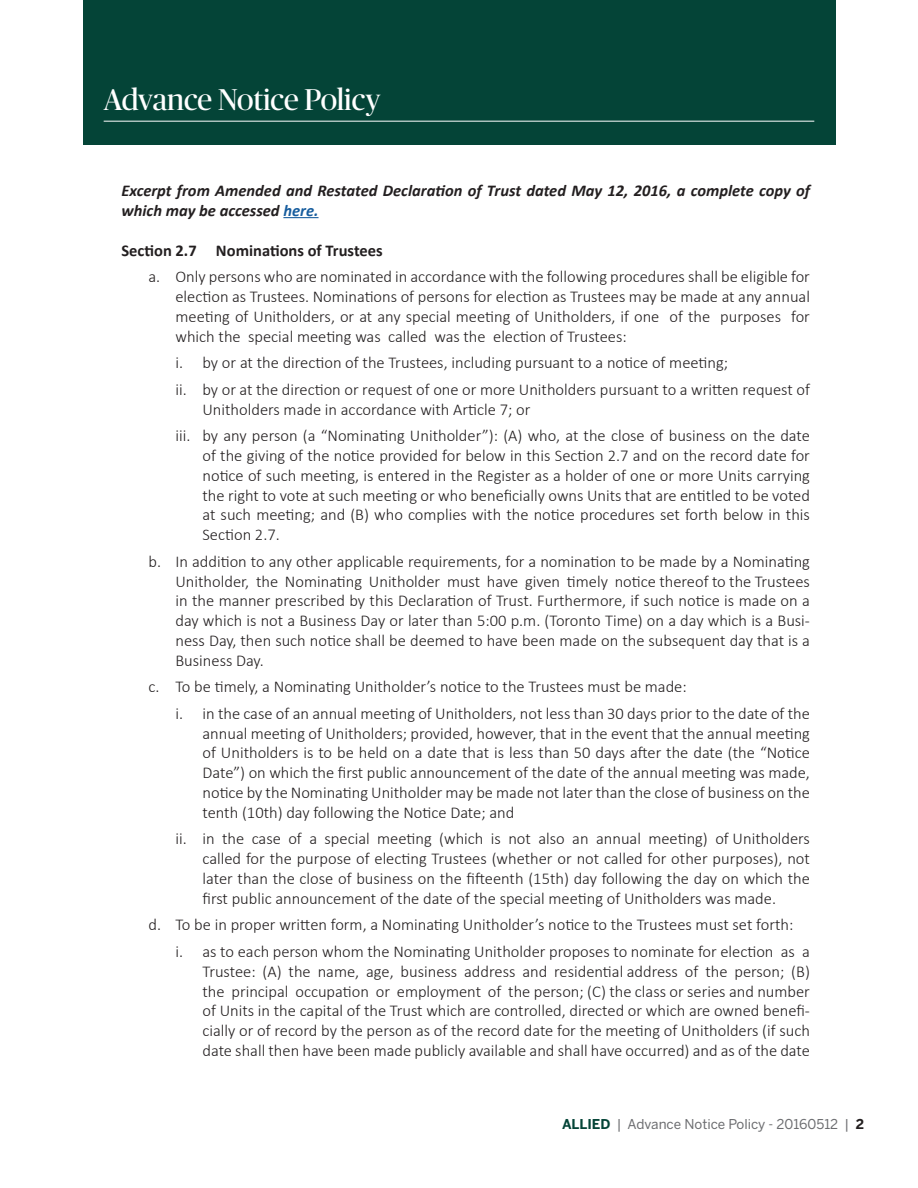
<style>
.page{position:relative;width:918px;height:1188px;background:#fff}
.page>*{position:absolute;margin:0;border:0;box-sizing:border-box;transform-origin:0 0}
.t1{font:30px "Publico Banner";color:#fff}
.t2{font:300 16.5px/19.8px "Calibri";color:#231f20;text-align:justify}
.t3{font:italic 700 16.5px/19.8px "Calibri";color:#231f20}
.t4{font:700 16.5px "Calibri";color:#231f20}
.t5{font:13.5px "Benton Sans";color:#6c6d70}
.s1{color:#175d9e}
.s2{font-weight:700;color:#044437}
.s3{font-weight:700;color:#231f20}
</style>
<div class="page">
<div style="left:83px;top:0;width:752px;height:145px;background:#044437"></div>
<hr style="left:283px;top:217px;width:36px;height:1px;background:#175d9e">
<hr style="left:104px;top:121px;width:710px;height:1px;background:#fff">
<p class="t1" style="left:104px;top:80px;width:278px">Advance Notice Policy</p>
<p class="t3" style="left:122px;top:180px;width:690px">Excerpt from Amended and Restated Declaration of Trust dated May 12, 2016, a complete copy of which may be accessed <span class="s1">here.</span></p>
<p class="t4" style="left:122px;top:239px;width:263px">Section 2.7 Nominations of Trustees</p>
<p class="t2" style="left:176px;top:267px;width:636px;text-indent:-27px">a. Only persons who are nominated in accordance with the following procedures shall be eligible for election as Trustees. Nominations of persons for election as Trustees may be made at any annual meeting of Unitholders, or at any special meeting of Unitholders, if one of the purposes for which the special meeting was called was the election of Trustees:</p>
<p class="t2" style="left:176px;top:353px;width:554px">i. by or at the direction of the Trustees, including pursuant to a notice of meeting;</p>
<p class="t2" style="left:202px;top:379px;width:609px;text-indent:-27px">ii. by or at the direction or request of one or more Unitholders pursuant to a written request of<br>Unitholders made in accordance with Article 7; or</p>
<p class="t2" style="left:202px;top:426px;width:609px;text-indent:-27px">iii. by any person (a “Nominating Unitholder”): (A) who, at the close of business on the date of the giving of the notice provided for below in this Section 2.7 and on the record date for notice of such meeting, is entered in the Register as a holder of one or more Units carrying the right to vote at such meeting or who beneficially owns Units that are entitled to be voted at such meeting; and (B) who complies with the notice procedures set forth below in this Section 2.7.</p>
<p class="t2" style="left:176px;top:551px;width:636px;text-indent:-27px">b. In addition to any other applicable requirements, for a nomination to be made by a Nominating Unitholder, the Nominating Unitholder must have given timely notice thereof to the Trustees in the manner prescribed by this Declaration of Trust. Furthermore, if such notice is made on a day which is not a Business Day or later than 5:00 p.m. (Toronto Time) on a day which is a Busi&shy;ness Day, then such notice shall be deemed to have been made on the subsequent day that is a Business Day.</p>
<p class="t2" style="left:148px;top:677px;width:540px">c. To be timely, a Nominating Unitholder’s notice to the Trustees must be made:</p>
<p class="t2" style="left:202px;top:703px;width:609px;text-indent:-27px">i. in the case of an annual meeting of Unitholders, not less than 30 days prior to the date of the annual meeting of Unitholders; provided, however, that in the event that the annual meeting of Unitholders is to be held on a date that is less than 50 days after the date (the “Notice Date”) on which the first public announcement of the date of the annual meeting was made, notice by the Nominating Unitholder may be made not later than the close of business on the tenth (10th) day following the Notice Date; and</p>
<p class="t2" style="left:202px;top:829px;width:609px;text-indent:-27px">ii. in the case of a special meeting (which is not also an annual meeting) of Unitholders called for the purpose of electing Trustees (whether or not called for other purposes), not later than the close of business on the fifteenth (15th) day following the day on which the first public announcement of the date of the special meeting of Unitholders was made.</p>
<p class="t2" style="left:148px;top:915px;width:646px">d. To be in proper written form, a Nominating Unitholder’s notice to the Trustees must set forth:</p>
<p class="t2" style="left:202px;top:941px;width:609px;text-indent:-27px">i. as to each person whom the Nominating Unitholder proposes to nominate for election as a Trustee: (A) the name, age, business address and residential address of the person; (B) the principal occupation or employment of the person; (C) the class or series and number of Units in the capital of the Trust which are controlled, directed or which are owned benefi&shy;cially or of record by the person as of the record date for the meeting of Unitholders (if such date shall then have been made publicly available and shall have occurred) and as of the date</p>
<p class="t5" style="left:562px;top:1116px;width:303px"><span class="s2">ALLIED</span> | Advance Notice Policy - 20160512 | <span class="s3">2</span></p>
</div>
